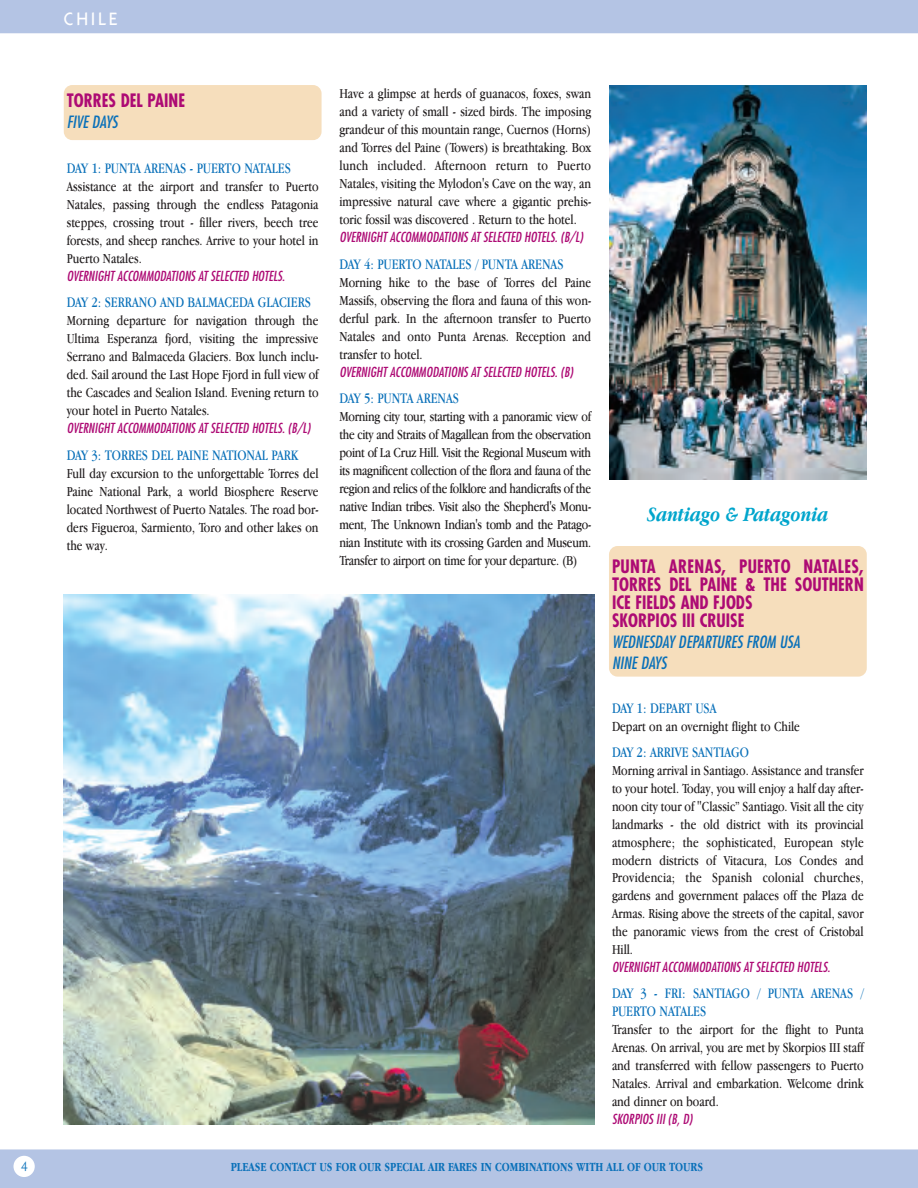
<style>
.page{position:relative;width:918px;height:1188px;background:#b4c4e4}
.page>*{position:absolute;margin:0;border:0;box-sizing:border-box;transform-origin:0 0}
.t1{font:italic 700 21px "Apple Garamond";color:#00a5cc}
.t2{font:700 condensed 18px/18px "Futura";color:#ad0a74;scale:.95 1}
.t3{font:500 18px "Itc Kabel";letter-spacing:.165em;color:#fff}
.t4{font:italic condensed 16.5px/21px "Futura";color:#0970b9}
.t5{font:15px/18px "Apple Garamond";color:#0970b9}
.t6{font:14.25px/18px "Apple Garamond";color:#231f20;text-align:justify}
.t7{font:italic condensed 13.5px "Futura";color:#ad0a74}
.t8{font:13.5px "Itc Kabel";color:#0970b9}
.t9{font:700 12.75px "Apple Garamond";color:#0970b9}
</style>
<div class="page">
<div style="left:0;top:33px;width:918px;height:1116px;background:#fff"></div>
<img style="left:64px;top:594px;width:530px;height:530px">
<img style="left:609px;top:85px;width:258px;height:394px">
<div style="left:609px;top:546px;width:258px;height:131px;background:#f6debc;border-radius:9px"></div>
<div style="left:64px;top:85px;width:258px;height:55px;background:#f6debc;border-radius:9px"></div>
<div style="left:14px;top:1156px;width:21px;height:21px;background:#fff;border-radius:50%"></div>
<p class="t8" style="left:21px;top:1161px;width:8px">4</p>
<p class="t3" style="left:64px;top:13px;width:55px">CHILE</p>
<p class="t2" style="left:67px;top:93px;width:126px">TORRES DEL PAINE</p>
<p class="t4" style="left:67px;top:113px;width:53px">FIVE DAYS</p>
<p class="t5" style="left:67px;top:160px;width:226px">DAY 1: PUNTA ARENAS - PUERTO NATALES</p>
<p class="t6" style="left:67px;top:178px;width:253px">Assistance at the airport and transfer to Puerto Natales, passing through the endless Patagonia steppes, crossing trout - filler rivers, beech tree forests, and sheep ranches. Arrive to your hotel in Puerto Natales.</p>
<p class="t7" style="left:67px;top:270px;width:220px">OVERNIGHT ACCOMMODATIONS AT SELECTED HOTELS.</p>
<p class="t5" style="left:67px;top:295px;width:246px">DAY 2: SERRANO AND BALMACEDA GLACIERS</p>
<p class="t6" style="left:67px;top:313px;width:253px">Morning departure for navigation through the Ultima Esperanza fjord, visiting the impressive Serrano and Balmaceda Glaciers. Box lunch inclu - ded. Sail around the Last Hope Fjord in full view of the Cascades and Sealion Island. Evening return to your hotel in Puerto Natales.</p>
<p class="t7" style="left:67px;top:422px;width:245px">OVERNIGHT ACCOMMODATIONS AT SELECTED HOTELS. (B/L)</p>
<p class="t5" style="left:67px;top:447px;width:233px">DAY 3: TORRES DEL PAINE NATIONAL PARK</p>
<p class="t6" style="left:67px;top:465px;width:253px">Full day excursion to the unforgettable Torres del Paine National Park, a world Biosphere Reserve located Northwest of Puerto Natales. The road bor&shy;ders Figueroa, Sarmiento, Toro and other lakes on the way.</p>
<p class="t6" style="left:339px;top:86px;width:253px">Have a glimpse at herds of guanacos, foxes, swan and a variety of small - sized birds. The imposing grandeur of this mountain range, Cuernos (Horns) and Torres del Paine (Towers) is breathtaking. Box lunch included. Afternoon return to Puerto Natales, visiting the Mylodon's Cave on the way, an impressive natural cave where a gigantic prehis&shy;toric fossil was discovered . Return to the hotel.</p>
<p class="t7" style="left:339px;top:231px;width:245px">OVERNIGHT ACCOMMODATIONS AT SELECTED HOTELS. (B/L)</p>
<p class="t5" style="left:339px;top:256px;width:226px">DAY 4: PUERTO NATALES / PUNTA ARENAS</p>
<p class="t6" style="left:339px;top:274px;width:253px">Morning hike to the base of Torres del Paine Massifs, observing the flora and fauna of this won&shy;derful park. In the afternoon transfer to Puerto Natales and onto Punta Arenas. Reception and transfer to hotel.</p>
<p class="t7" style="left:339px;top:365px;width:235px">OVERNIGHT ACCOMMODATIONS AT SELECTED HOTELS. (B)</p>
<p class="t5" style="left:339px;top:391px;width:121px">DAY 5: PUNTA ARENAS</p>
<p class="t6" style="left:339px;top:409px;width:253px">Morning city tour, starting with a panoramic view of the city and Straits of Magallean from the observation point of La Cruz Hill. Visit the Regional Museum with its magnificent collection of the flora and fauna of the region and relics of the folklore and handicrafts of the native Indian tribes. Visit also the Shepherd's Mo nu - ment, The Unknown Indian's tomb and the Patago - nian Institute with its crossing Garden and Museum.<br>Transfer to airport on time for your departure. (B)</p>
<h1 class="t1" style="left:647px;top:507px;width:183px">Santiago &amp; Patagonia</h1>
<p class="t2" style="left:612px;top:559px;width:267px">PUNTA ARENAS, PUERTO NATALES,<br>TORRES DEL PAINE &amp; THE SOUTHERN<br>ICE FIELDS AND FJODS<br>SKORPIOS III CRUISE</p>
<p class="t4" style="left:612px;top:632px;width:189px">WEDNESDAY DEPARTURES FROM USA<br>NINE DAYS</p>
<p class="t5" style="left:612px;top:701px;width:106px">DAY 1: DEPART USA</p>
<p class="t6" style="left:612px;top:719px;width:189px">Depart on an overnight flight to Chile</p>
<p class="t5" style="left:612px;top:745px;width:138px">DAY 2: ARRIVE SANTIAGO</p>
<p class="t6" style="left:612px;top:763px;width:253px">Morning arrival in Santiago. Assistance and transfer to your hotel. Today, you will enjoy a half day after&shy;noon city tour of "Classic” Santiago. Visit all the city landmarks - the old district with its provincial atmosphere; the sophisticated, European style modern districts of Vitacura, Los Condes and Providencia; the Spanish colonial churches, gardens and government palaces off the Plaza de Armas. Rising above the streets of the capital, savor the panoramic views from the crest of Cristobal Hill.</p>
<p class="t7" style="left:612px;top:961px;width:220px">OVERNIGHT ACCOMMODATIONS AT SELECTED HOTELS.</p>
<p class="t5" style="left:612px;top:986px;width:253px">DAY 3 - FRI: SANTIAGO / PUNTA ARENAS /<br>PUERTO NATALES</p>
<p class="t6" style="left:612px;top:1022px;width:253px">Transfer to the airport for the flight to Punta Arenas. On arrival, you are met by Skorpios III staff and transferred with fellow passengers to Puerto Natales. Arrival and embarkation. Welcome drink and dinner on board.</p>
<p class="t7" style="left:612px;top:1112px;width:82px">SKORPIOS III (B, D)</p>
<p class="t9" style="left:231px;top:1162px;width:474px">PLEASE CONTACT US FOR OUR SPECIAL AIR FARES IN COMBINATIONS WITH ALL OF OUR TOURS</p>
</div>
